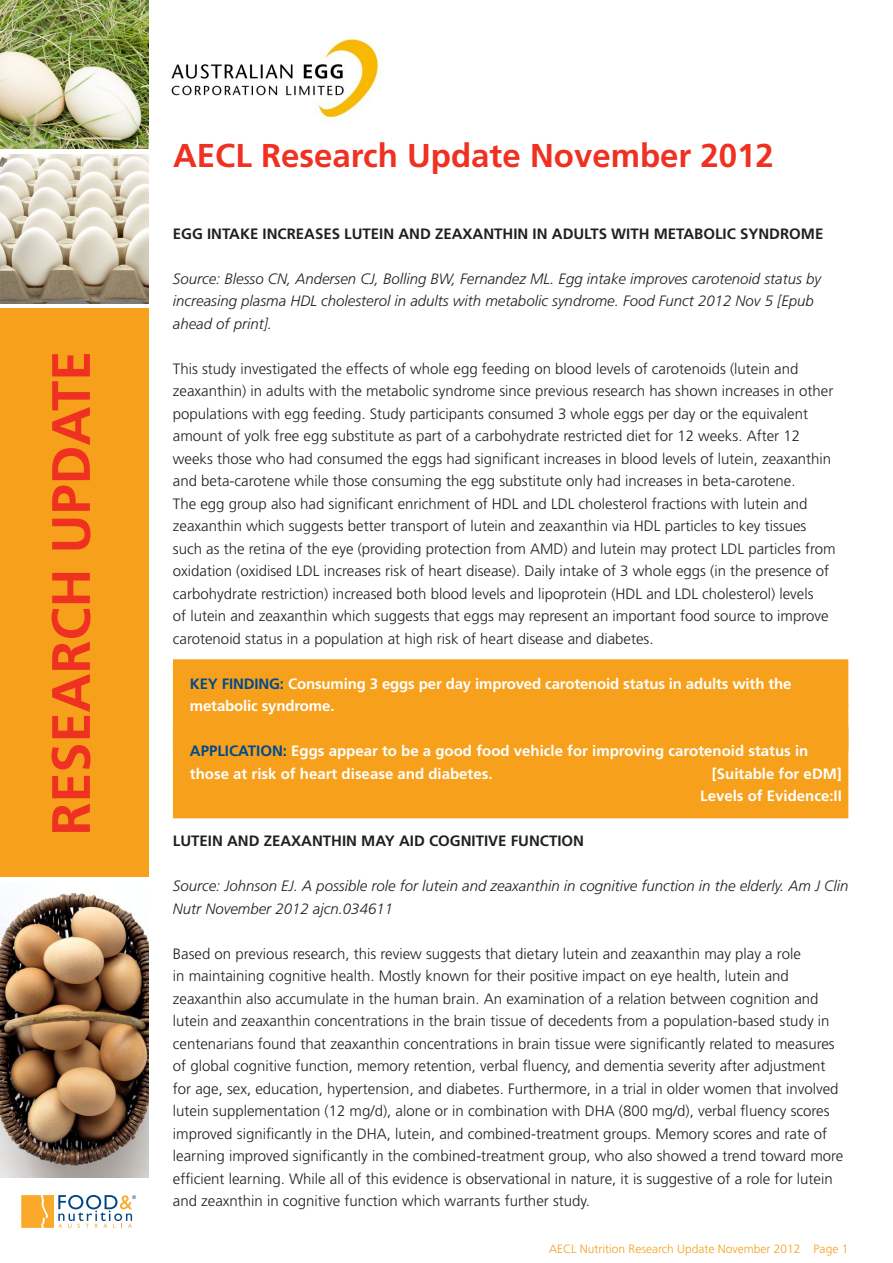
<style>
.page{position:relative;width:893px;height:1263px;background:#fff}
.page>*{position:absolute;margin:0;border:0;box-sizing:border-box;transform-origin:0 0}
.t1{font:700 54px "Frutiger";color:#ef3122}
.t2{font:700 33px "Frutiger";color:#ef3122}
.t3{font:300 15px/22.5px "Frutiger";color:#231f20}
.t4{font:italic 300 15px/22.5px "Frutiger";color:#231f20}
.t5{font:700 15px/22.5px "Frutiger";color:#fff}
.t6{font:700 15px "Frutiger";color:#231f20}
.t7{font:300 12px "Frutiger";color:#f6a01b}
.s1{color:#004a8d}
</style>
<div class="page">
<div style="left:0;top:308px;width:149px;height:569px;background:#f6a01b"></div>
<svg style="left:21px;top:1195px;width:115px;height:33px"></svg>
<img style="left:0;top:0;width:149px;height:149px">
<img style="left:0;top:154px;width:149px;height:149px">
<img style="left:0;top:892px;width:149px;height:286px">
<img style="left:171px;top:38px;width:208px;height:84px">
<div style="left:173px;top:659px;width:675px;height:47px;background:#f6a01b"></div>
<div style="left:173px;top:704px;width:675px;height:47px;background:#f6a01b"></div>
<div style="left:173px;top:727px;width:675px;height:46px;background:#f6a01b"></div>
<div style="left:173px;top:772px;width:675px;height:46px;background:#f6a01b"></div>
<p class="t1" style="left:39px;top:836px;width:486px;rotate:-90deg">RESEARCH UPDATE</p>
<p class="t2" style="left:173px;top:136px;width:602px">AECL Research Update November 2012</p>
<p class="t6" style="left:173px;top:225px;width:652px">EGG INTAKE INCREASES LUTEIN AND ZEAXANTHIN IN ADULTS WITH METABOLIC SYNDROME</p>
<p class="t4" style="left:173px;top:267px;width:650px">Source: Blesso CN, Andersen CJ, Bolling BW, Fernandez ML. Egg intake improves carotenoid status by increasing plasma HDL cholesterol in adults with metabolic syndrome. Food Funct 2012 Nov 5 [Epub ahead of print].</p>
<p class="t3" style="left:173px;top:358px;width:664px">This study investigated the effects of whole egg feeding on blood levels of carotenoids (lutein and zeaxanthin) in adults with the metabolic syndrome since previous research has shown increases in other populations with egg feeding. Study participants consumed 3 whole eggs per day or the equivalent amount of yolk free egg substitute as part of a carbohydrate restricted diet for 12 weeks. After 12 weeks those who had consumed the eggs had significant increases in blood levels of lutein, zeaxanthin and beta-carotene while those consuming the egg substitute only had increases in beta-carotene.<br>The egg group also had significant enrichment of HDL and LDL cholesterol fractions with lutein and zeaxanthin which suggests better transport of lutein and zeaxanthin via HDL particles to key tissues such as the retina of the eye (providing protection from AMD) and lutein may protect LDL particles from oxidation (oxidised LDL increases risk of heart disease). Daily intake of 3 whole eggs (in the presence of carbohydrate restriction) increased both blood levels and lipoprotein (HDL and LDL cholesterol) levels<br>of lutein and zeaxanthin which suggests that eggs may represent an important food source to improve carotenoid status in a population at high risk of heart disease and diabetes.</p>
<p class="t5" style="left:190px;top:672px;width:603px"><span class="s1">KEY FINDING:</span> Consuming 3 eggs per day improved carotenoid status in adults with the metabolic syndrome.</p>
<p class="t5" style="left:190px;top:740px;width:620px"><span class="s1">APPLICATION:</span> Eggs appear to be a good food vehicle for improving carotenoid status in those at risk of heart disease and diabetes.</p>
<p class="t5" style="left:712px;top:762px;width:132px">[Suitable for eDM]</p>
<p class="t5" style="left:700px;top:785px;width:143px">Levels of Evidence:II</p>
<p class="t6" style="left:173px;top:832px;width:413px">LUTEIN AND ZEAXANTHIN MAY AID COGNITIVE FUNCTION</p>
<p class="t4" style="left:173px;top:875px;width:677px">Source: Johnson EJ. A possible role for lutein and zeaxanthin in cognitive function in the elderly. Am J Clin<br>Nutr November 2012 ajcn.034611</p>
<p class="t3" style="left:173px;top:943px;width:672px">Based on previous research, this review suggests that dietary lutein and zeaxanthin may play a role<br>in maintaining cognitive health. Mostly known for their positive impact on eye health, lutein and zeaxanthin also accumulate in the human brain. An examination of a relation between cognition and lutein and zeaxanthin concentrations in the brain tissue of decedents from a population-based study in centenarians found that zeaxanthin concentrations in brain tissue were significantly related to measures of global cognitive function, memory retention, verbal fluency, and dementia severity after adjustment for age, sex, education, hypertension, and diabetes. Furthermore, in a trial in older women that involved lutein supplementation (12 mg/d), alone or in combination with DHA (800 mg/d), verbal fluency scores improved significantly in the DHA, lutein, and combined-treatment groups. Memory scores and rate of learning improved significantly in the combined-treatment group, who also showed a trend toward more efficient learning. While all of this evidence is observational in nature, it is suggestive of a role for lutein and zeaxnthin in cognitive function which warrants further study.</p>
<p class="t7" style="left:549px;top:1242px;width:253px">AECL Nutrition Research Update November 2012</p>
<p class="t7" style="left:814px;top:1241px;width:36px">Page 1</p>
</div>
